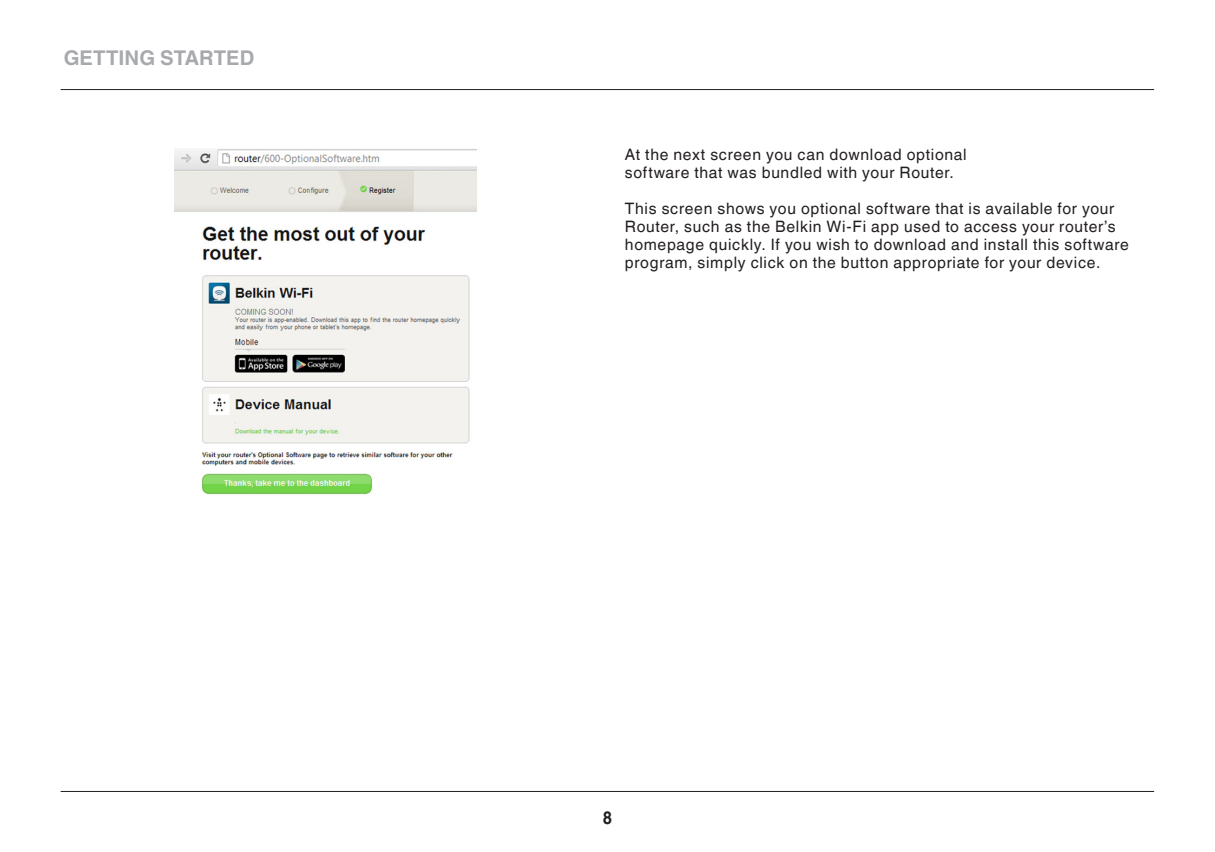
<style>
.page{position:relative;width:1215px;height:852px;background:#fff}
.page>*{position:absolute;margin:0;border:0;box-sizing:border-box;transform-origin:0 0}
.t1{font:700 20.25px "Helvetica World";color:#a8a9ad}
.t2{font:700 18px "Helvetica World";color:#231f20;scale:.9 1}
.body_plain{font:15.75px/18px "Helvetica World";letter-spacing:.045em;color:#231f20}
</style>
<div class="page">
<hr style="left:61px;top:790px;width:1093px;height:1px;background:#231f20">
<hr style="left:61px;top:89px;width:1093px;height:1px;background:#231f20">
<img style="left:174px;top:149px;width:303px;height:346px">
<p class="t1" style="left:64px;top:46px;width:192px">GETTING STARTED</p>
<p class="body_plain" style="left:625px;top:145px;width:343px">At the next screen you can download optional software that was bundled with your Router.</p>
<p class="body_plain" style="left:625px;top:199px;width:506px">This screen shows you optional software that is available for your Router, such as the Belkin Wi-Fi app used to access your router’s homepage quickly. If you wish to download and install this software program, simply click on the button appropriate for your device.</p>
<p class="t2" style="left:603px;top:806px;width:12px">8</p>
</div>
